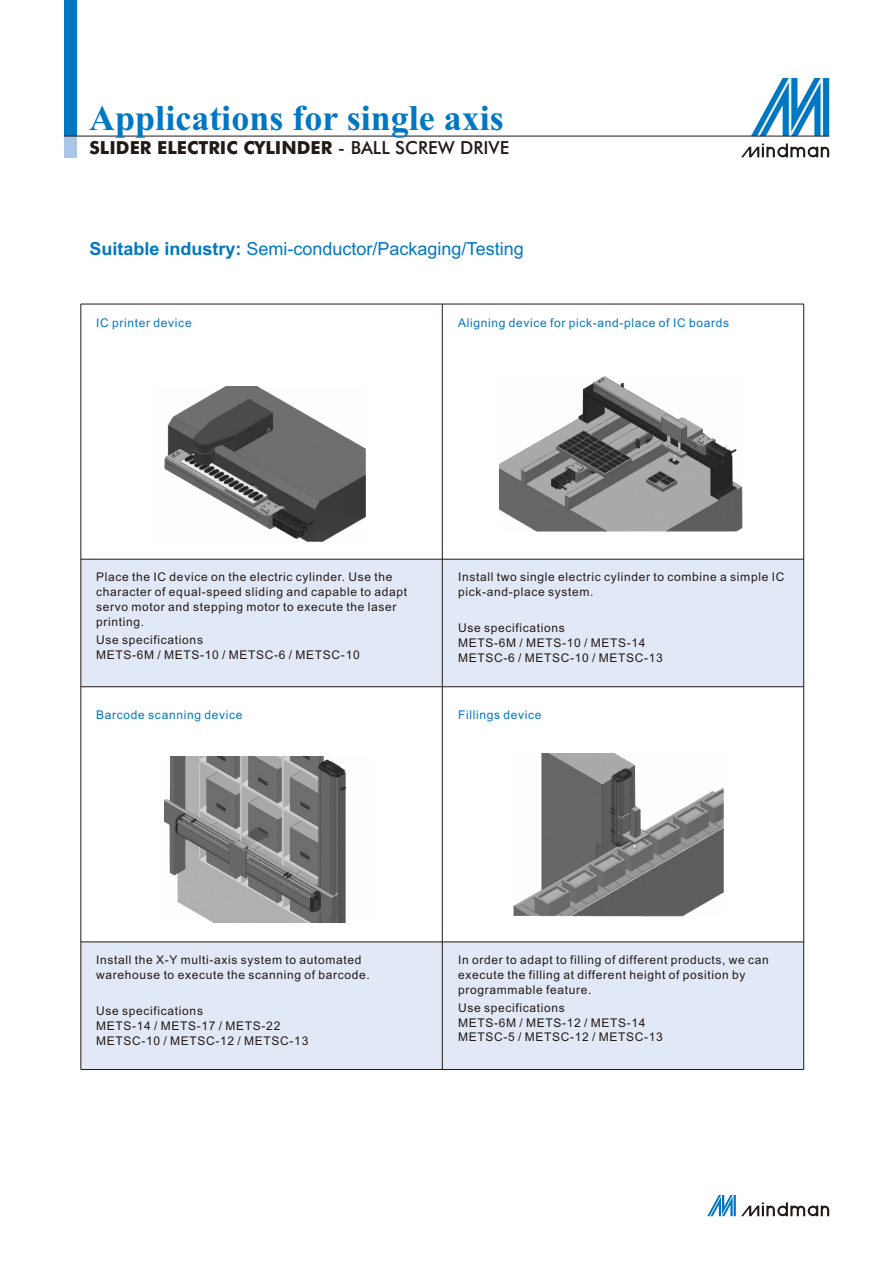
<style>
.page{position:relative;width:893px;height:1263px;background:#fff}
.page>*{position:absolute;margin:0;border:0;box-sizing:border-box;transform-origin:0 0}
.t1{font:700 36px "Times New Roman";color:#0077c2}
.t2{font:18px "Arial";color:#0077c2}
.t3{font:700 18px "Futura BT";color:#231916}
.t4{font:12px/14.7px "Arial";letter-spacing:.055em;color:#231916}
.t5{font:12px "Arial";letter-spacing:.055em;color:#0077c2}
.s1{font-weight:500}
.s2{font-weight:700}
</style>
<div class="page">
<svg style="left:751px;top:78px;width:78px;height:58px"></svg>
<div style="left:64px;top:0;width:13px;height:136px;background:#0077c2"></div>
<div style="left:64px;top:136px;width:13px;height:21px;background:#aac6e7"></div>
<hr style="left:64px;top:136px;width:765px;height:1px;background:#231916">
<svg style="left:741px;top:144px;width:88px;height:13px"></svg>
<svg style="left:707px;top:1195px;width:122px;height:21px"></svg>
<img style="left:513px;top:753px;width:210px;height:164px">
<img style="left:164px;top:386px;width:201px;height:156px">
<img style="left:499px;top:376px;width:243px;height:155px">
<img style="left:165px;top:756px;width:181px;height:166px">
<div style="left:81px;top:942px;width:723px;height:127px;background:#e2e9f6"></div>
<div style="left:81px;top:559px;width:723px;height:128px;background:#e2e9f6"></div>
<hr style="left:81px;top:304px;width:723px;height:1px;background:#231916">
<hr style="left:81px;top:559px;width:723px;height:1px;background:#231916">
<hr style="left:81px;top:686px;width:723px;height:1px;background:#231916">
<hr style="left:442px;top:304px;width:1px;height:765px;background:#231916">
<hr style="left:80px;top:304px;width:1px;height:765px;background:#231916">
<hr style="left:803px;top:304px;width:1px;height:765px;background:#231916">
<hr style="left:81px;top:941px;width:723px;height:1px;background:#231916">
<hr style="left:81px;top:1069px;width:723px;height:1px;background:#231916">
<h1 class="t1" style="left:89px;top:105px;width:416px">Applications for single axis</h1>
<h2 class="t3" style="left:89px;top:141px;width:421px">SLIDER ELECTRIC CYLINDER <span class="s1">- BALL SCREW DRIVE</span></h2>
<h2 class="t2" style="left:89px;top:242px;width:436px"><span class="s2">Suitable industry:</span> Semi-conductor/Packaging/Testing</h2>
<p class="t5" style="left:96px;top:319px;width:97px">IC printer device</p>
<p class="t5" style="left:458px;top:319px;width:272px">Aligning device for pick-and-place of IC boards</p>
<p class="t4" style="left:96px;top:571px;width:313px">Place the IC device on the electric cylinder. Use the character of equal-speed sliding and capable to adapt servo motor and stepping motor to execute the laser printing.</p>
<p class="t4" style="left:96px;top:633px;width:265px">Use specifications<br>METS-6M / METS-10 / METSC-6 / METSC-10</p>
<p class="t4" style="left:458px;top:571px;width:328px">Install two single electric cylinder to combine a simple IC pick-and-place system.</p>
<p class="t4" style="left:458px;top:622px;width:206px">Use specifications<br>METS-6M / METS-10 / METS-14<br>METSC-6 / METSC-10 / METSC-13</p>
<p class="t5" style="left:96px;top:710px;width:148px">Barcode scanning device</p>
<p class="t5" style="left:458px;top:710px;width:85px">Fillings device</p>
<p class="t4" style="left:96px;top:954px;width:275px">Install the X-Y multi-axis system to automated warehouse to execute the scanning of barcode.</p>
<p class="t4" style="left:96px;top:1005px;width:214px">Use specifications<br>METS-14 / METS-17 / METS-22<br>METSC-10 / METSC-12 / METSC-13</p>
<p class="t4" style="left:458px;top:954px;width:312px">In order to adapt to filling of different products, we can execute the filling at different height of position by programmable feature.</p>
<p class="t4" style="left:458px;top:1001px;width:206px">Use specifications<br>METS-6M / METS-12 / METS-14<br>METSC-5 / METSC-12 / METSC-13</p>
</div>
